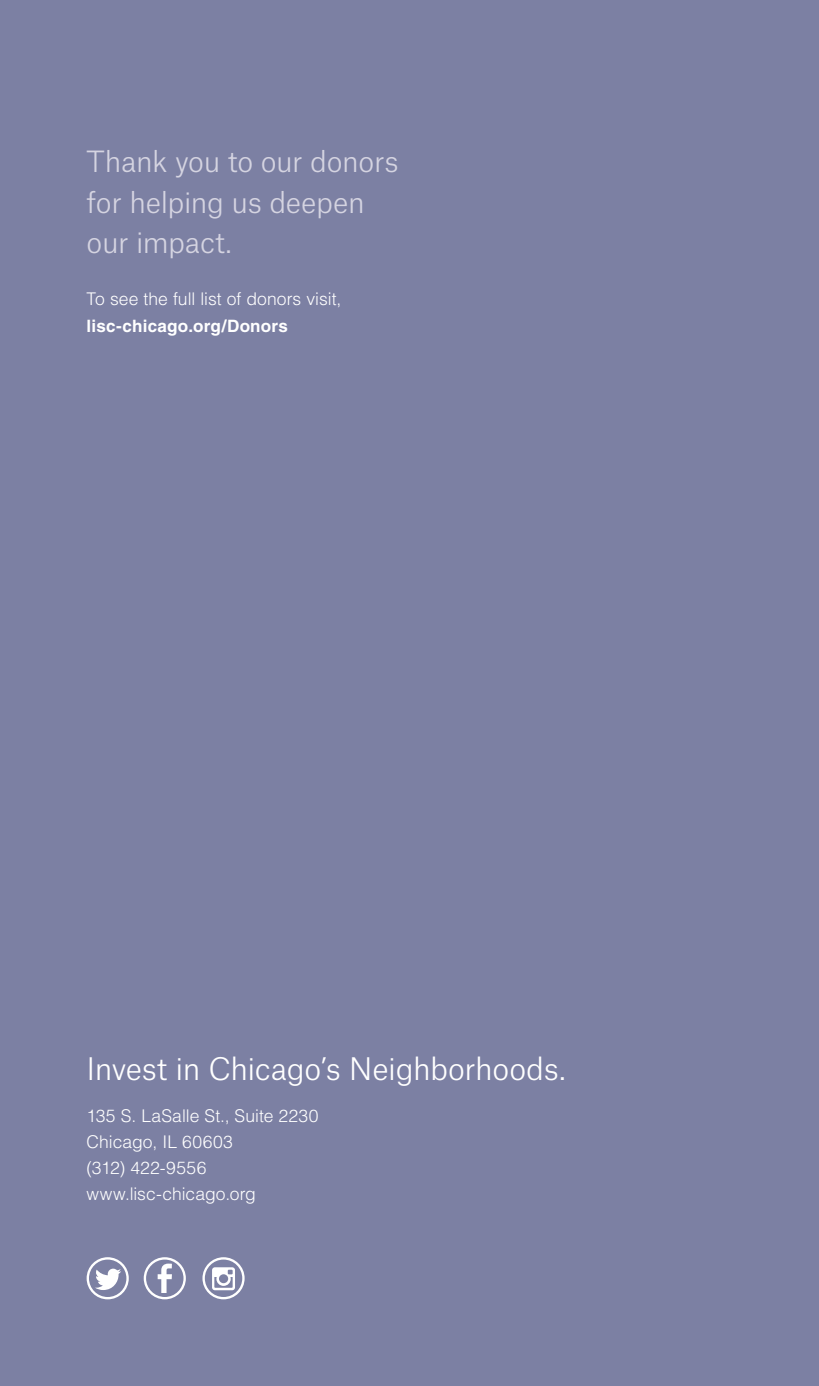
<style>
.page{position:relative;width:819px;height:1386px;background:#7c80a3}
.page>*{position:absolute;margin:0;border:0;box-sizing:border-box;transform-origin:0 0}
.Callout{font:300 29.75px "Atlas Grotesk";letter-spacing:-.015em;color:#fff}
.Callout-2{font:300 28px/40.2px "Atlas Grotesk";letter-spacing:-.015em;color:#d5d4e1}
.Body{font:300 17.5px "Helvetica LT Std";letter-spacing:.005em;color:#fff}
.Callout-3{font:300 17.5px "Helvetica LT Std";color:#fff}
.Callout-4{font:700 17.15px "Helvetica LT Std";letter-spacing:.01em;color:#fff}
</style>
<div class="page">
<svg style="left:87px;top:1257px;width:42px;height:42px"></svg>
<svg style="left:144px;top:1257px;width:42px;height:42px"></svg>
<svg style="left:202px;top:1257px;width:43px;height:42px"></svg>
<p class="Callout-2" style="left:87px;top:139px;width:313px">Thank you to our donors for helping us deepen our impact.</p>
<p class="Callout-3" style="left:87px;top:288px;width:256px">To see the full list of donors visit,</p>
<p class="Callout-4" style="left:87px;top:315px;width:203px">lisc-chicago.org/Donors</p>
<p class="Callout" style="left:87px;top:1045px;width:481px">Invest in Chicago’s Neighborhoods.</p>
<p class="Body" style="left:87px;top:1104px;width:233px">135 S. LaSalle St., Suite 2230</p>
<p class="Body" style="left:87px;top:1131px;width:148px">Chicago, IL 60603</p>
<p class="Body" style="left:87px;top:1157px;width:121px">(312) 422-9556</p>
<p class="Body" style="left:87px;top:1183px;width:171px">www.lisc-chicago.org</p>
</div>
